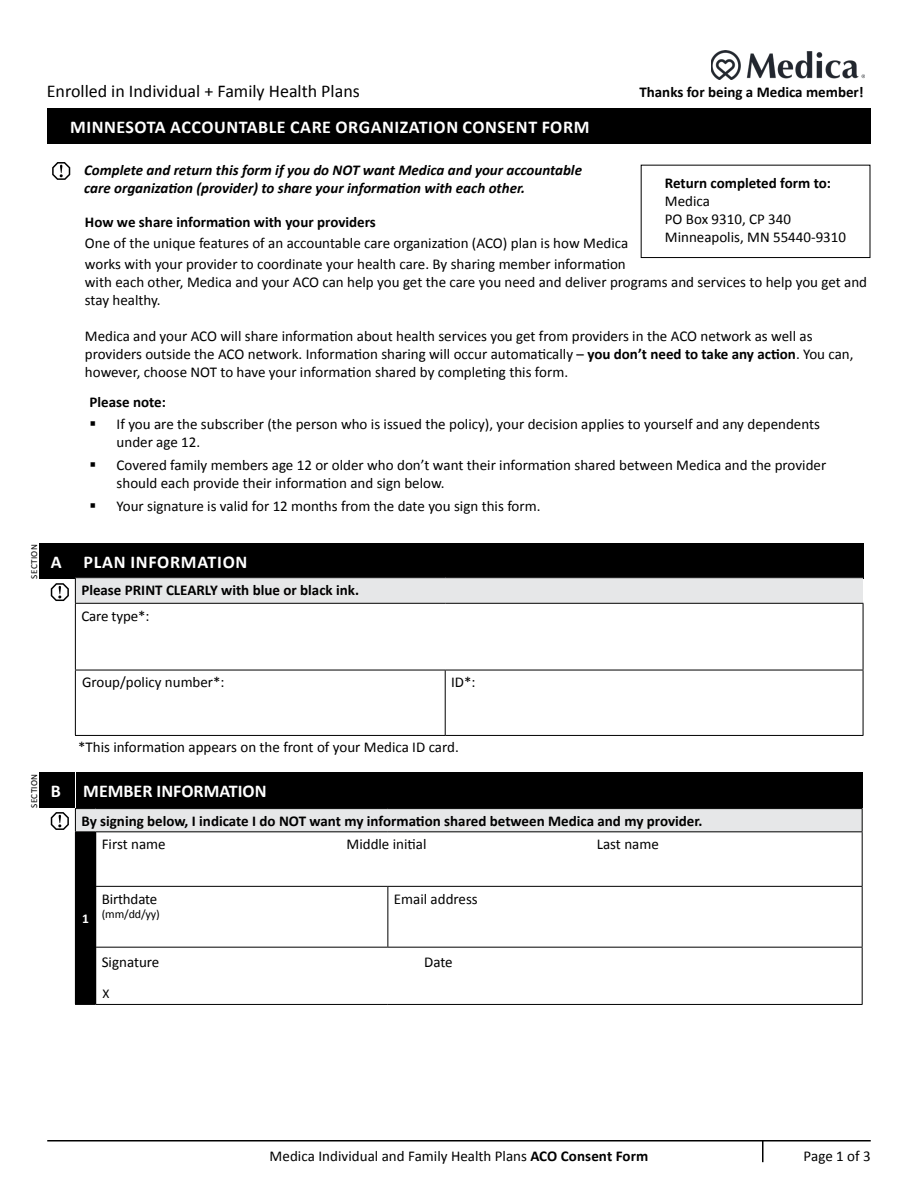
<style>
.page{position:relative;width:918px;height:1188px;background:#fff}
.page>*{position:absolute;margin:0;border:0;box-sizing:border-box;transform-origin:0 0}
.t1{font:700 18px "Calibri";letter-spacing:.03em;color:#fff}
.t2{font:18px "Calibri";color:#000}
.t3{font:700 18px "Calibri";color:#fff}
.t4{font:15px/18px "Calibri";color:#000}
.t5{font:700 15px "Calibri";color:#000}
.t6{font:italic 700 15px "Calibri";color:#000}
.t7{font:700 13.5px "Calibri";color:#fff}
.t8{font:13.5px "Calibri";color:#000}
.t9{font:12px "Calibri";color:#000}
.t10{font:9.15px "Calibri";letter-spacing:.04em;color:#000}
.s1{font-weight:700}
</style>
<div class="page">
<div style="left:47px;top:108px;width:824px;height:36px;background:#000"></div>
<div style="left:641px;top:165px;width:229px;height:93px;border:1px solid #000"></div>
<hr style="left:762px;top:1141px;width:2px;height:21px;background:#000">
<hr style="left:47px;top:1140px;width:824px;height:2px;background:#000">
<div style="left:75px;top:809px;width:787px;height:23px;background:#e6e7e8"></div>
<hr style="left:96px;top:831px;width:292px;height:1px;background:#000">
<hr style="left:388px;top:831px;width:475px;height:1px;background:#000">
<hr style="left:96px;top:808px;width:292px;height:1px;background:#000">
<hr style="left:388px;top:808px;width:475px;height:1px;background:#000">
<hr style="left:95px;top:947px;width:293px;height:1px;background:#000">
<hr style="left:388px;top:947px;width:475px;height:1px;background:#000">
<hr style="left:387px;top:887px;width:1px;height:60px;background:#000">
<hr style="left:95px;top:886px;width:293px;height:1px;background:#000">
<hr style="left:388px;top:886px;width:475px;height:1px;background:#000">
<hr style="left:862px;top:832px;width:1px;height:54px;background:#000">
<hr style="left:862px;top:887px;width:1px;height:60px;background:#000">
<hr style="left:862px;top:948px;width:1px;height:56px;background:#000">
<svg style="left:862px;top:809px;width:1px;height:22px"></svg>
<svg style="left:75px;top:808px;width:21px;height:24px"></svg>
<hr style="left:75px;top:735px;width:370px;height:1px;background:#000">
<hr style="left:445px;top:735px;width:418px;height:1px;background:#000">
<hr style="left:445px;top:670px;width:1px;height:65px;background:#000">
<hr style="left:75px;top:670px;width:370px;height:1px;background:#000">
<hr style="left:445px;top:670px;width:418px;height:1px;background:#000">
<hr style="left:863px;top:604px;width:1px;height:66px;background:#000">
<hr style="left:863px;top:670px;width:1px;height:65px;background:#000">
<img style="left:711px;top:50px;width:153px;height:30px">
<div style="left:39px;top:543px;width:36px;height:36px;background:#000"></div>
<div style="left:76px;top:543px;width:788px;height:36px;background:#000"></div>
<div style="left:75px;top:578px;width:788px;height:25px;background:#e6e7e8"></div>
<hr style="left:75px;top:604px;width:1px;height:66px;background:#000">
<svg style="left:75px;top:578px;width:1px;height:25px"></svg>
<hr style="left:75px;top:577px;width:370px;height:1px;background:#000">
<hr style="left:75px;top:603px;width:370px;height:1px;background:#000">
<hr style="left:445px;top:603px;width:418px;height:1px;background:#000">
<hr style="left:75px;top:670px;width:1px;height:65px;background:#000">
<svg style="left:51px;top:583px;width:18px;height:18px"></svg>
<div style="left:39px;top:772px;width:36px;height:36px;background:#000"></div>
<div style="left:77px;top:772px;width:786px;height:36px;background:#000"></div>
<svg style="left:51px;top:812px;width:18px;height:18px"></svg>
<div style="left:75px;top:832px;width:21px;height:172px;background:#000"></div>
<svg style="left:75px;top:1004px;width:21px;height:1px"></svg>
<hr style="left:96px;top:1004px;width:292px;height:1px;background:#000">
<hr style="left:388px;top:1004px;width:475px;height:1px;background:#000">
<svg style="left:52px;top:162px;width:18px;height:18px"></svg>
<p class="t2" style="left:47px;top:80px;width:315px">Enrolled in Individual + Family Health Plans</p>
<p class="t5" style="left:639px;top:83px;width:226px">Thanks for being a Medica member!</p>
<h1 class="t1" style="left:70px;top:115px;width:521px">MINNESOTA ACCOUNTABLE CARE ORGANIZATION CONSENT FORM</h1>
<p class="t6" style="left:84px;top:161px;width:499px">Complete and return this form if you do NOT want Medica and your accountable</p>
<p class="t6" style="left:84px;top:179px;width:443px">care organization (provider) to share your information with each other.</p>
<p class="t5" style="left:85px;top:213px;width:292px">How we share information with your providers</p>
<p class="t4" style="left:85px;top:233px;width:545px;line-height:21px">One of the unique features of an accountable care organization (ACO) plan is how Medica works with your provider to coordinate your health care. By sharing member information</p>
<p class="t4" style="left:85px;top:273px;width:784px">with each other, Medica and your ACO can help you get the care you need and deliver programs and services to help you get and stay healthy.</p>
<p class="t4" style="left:85px;top:327px;width:770px">Medica and your ACO will share information about health services you get from providers in the ACO network as well as providers outside the ACO network. Information sharing will occur automatically – <span class="s1">you don’t need to take any action</span>. You can, however, choose NOT to have your information shared by completing this form.</p>
<p class="t5" style="left:90px;top:393px;width:78px">Please note:</p>
<p class="t4" style="left:117px;top:415px;width:705px">If you are the subscriber (the person who is issued the policy), your decision applies to yourself and any dependents under age 12.</p>
<p class="t4" style="left:117px;top:456px;width:711px">Covered family members age 12 or older who don’t want their information shared between Medica and the provider should each provide their information and sign below.</p>
<p class="t4" style="left:117px;top:497px;width:425px">Your signature is valid for 12 months from the date you sign this form.</p>
<p class="t5" style="left:665px;top:173px;width:168px">Return completed form to:</p>
<p class="t4" style="left:665px;top:192px;width:128px">Medica<br>PO Box 9310, CP 340</p>
<p class="t4" style="left:665px;top:228px;width:183px">Minneapolis, MN 55440-9310</p>
<p class="t10" style="left:28px;top:579px;width:36px;rotate:-90deg">SECTION</p>
<p class="t1" style="left:51px;top:550px;width:198px">A PLAN INFORMATION</p>
<p class="t5" style="left:81px;top:580px;width:279px">Please PRINT CLEARLY with blue or black ink.</p>
<p class="t4" style="left:81px;top:607px;width:70px">Care type*:</p>
<p class="t4" style="left:82px;top:673px;width:144px">Group/policy number*:</p>
<p class="t4" style="left:451px;top:673px;width:26px">ID*:</p>
<p class="t10" style="left:28px;top:808px;width:36px;rotate:-90deg">SECTION</p>
<p class="t4" style="left:78px;top:738px;width:382px">*This information appears on the front of your Medica ID card.</p>
<p class="t3" style="left:51px;top:780px;width:217px">B MEMBER INFORMATION</p>
<p class="t5" style="left:81px;top:811px;width:623px">By signing below, I indicate I do NOT want my information shared between Medica and my provider.</p>
<p class="t4" style="left:102px;top:835px;width:65px">First name</p>
<p class="t4" style="left:347px;top:835px;width:82px">Middle initial</p>
<p class="t4" style="left:597px;top:835px;width:64px">Last name</p>
<p class="t7" style="left:82px;top:910px;width:8px">1</p>
<p class="t4" style="left:102px;top:890px;width:57px">Birthdate</p>
<p class="t9" style="left:102px;top:906px;width:60px">(mm/dd/yy)</p>
<p class="t4" style="left:394px;top:890px;width:85px">Email address</p>
<p class="t4" style="left:102px;top:953px;width:59px">Signature</p>
<p class="t4" style="left:424px;top:953px;width:30px">Date</p>
<p class="t8" style="left:103px;top:985px;width:9px">X</p>
<p class="t4" style="left:270px;top:1147px;width:380px">Medica Individual and Family Health Plans <span class="s1">ACO Consent Form</span></p>
<p class="t4" style="left:803px;top:1147px;width:69px">Page 1 of 3</p>
</div>
